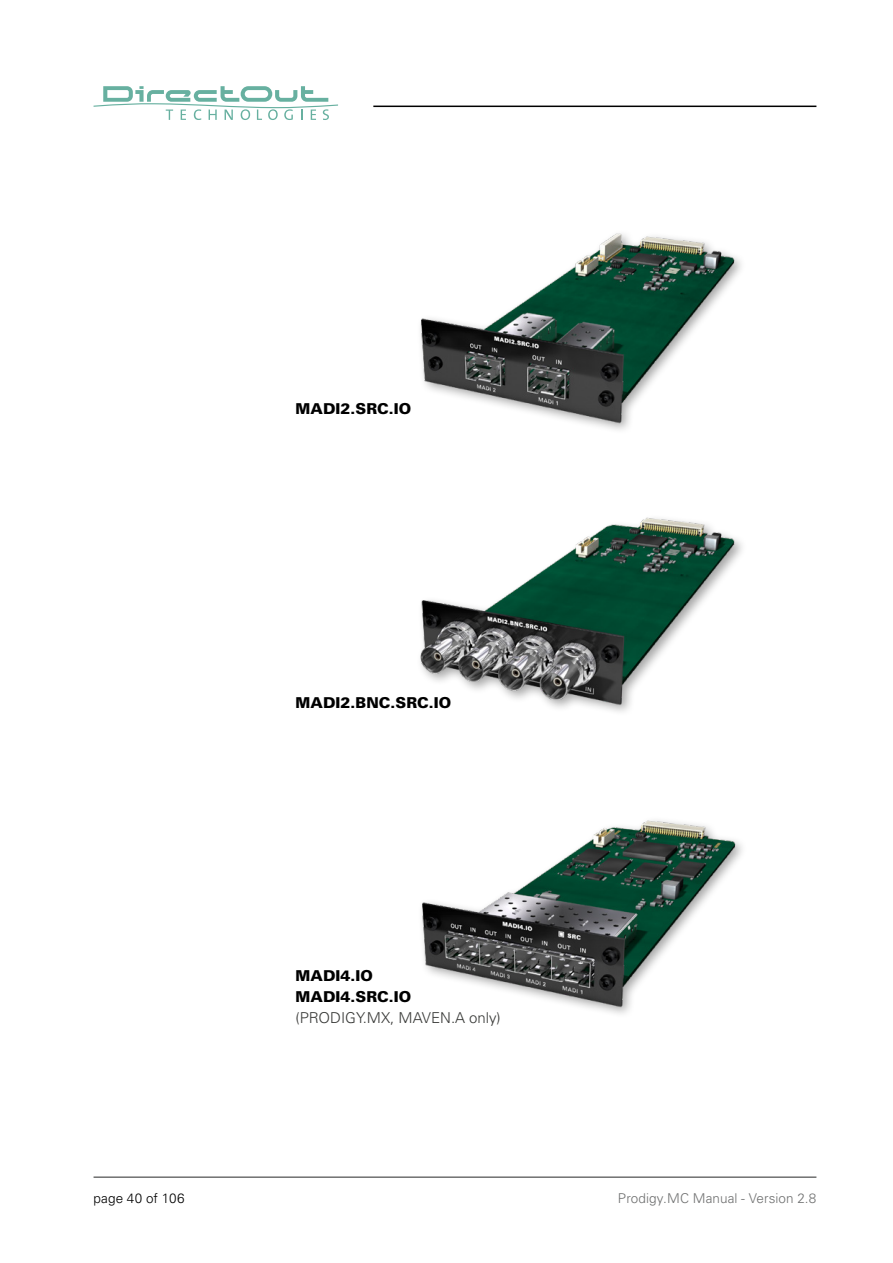
<style>
.page{position:relative;width:893px;height:1263px;background:#fff}
.page>*{position:absolute;margin:0;border:0;box-sizing:border-box;transform-origin:0 0}
.t1{font:900 15px/21px "Univers LT Pro 75";color:#000}
.t2{font:300 15px "Univers LT Pro 45";color:#383937}
.t3{font:300 13.5px "Univers LT Pro 45";letter-spacing:.005em;color:#6f7070}
.t4{font:300 13.5px "Univers LT Pro 45";letter-spacing:.01em;color:#000}
</style>
<div class="page">
<hr style="left:94px;top:1176px;width:722px;height:2px;background:#6f7070">
<hr style="left:373px;top:106px;width:443px;height:1px;background:#000">
<svg style="left:94px;top:86px;width:244px;height:34px"></svg>
<img style="left:420px;top:517px;width:322px;height:195px">
<img style="left:422px;top:820px;width:320px;height:194px">
<img style="left:420px;top:233px;width:321px;height:197px">
<p class="t1" style="left:296px;top:398px;width:117px">MADI2.SRC.IO</p>
<p class="t1" style="left:296px;top:692px;width:157px">MADI2.BNC.SRC.IO</p>
<p class="t1" style="left:296px;top:965px;width:117px">MADI4.IO<br>MADI4.SRC.IO</p>
<p class="t2" style="left:296px;top:1009px;width:207px">(PRODIGY.MX, MAVEN.A only)</p>
<p class="t4" style="left:94px;top:1190px;width:93px">page 40 of 106</p>
<p class="t3" style="left:618px;top:1190px;width:200px">Prodigy.MC Manual - Version 2.8</p>
</div>
